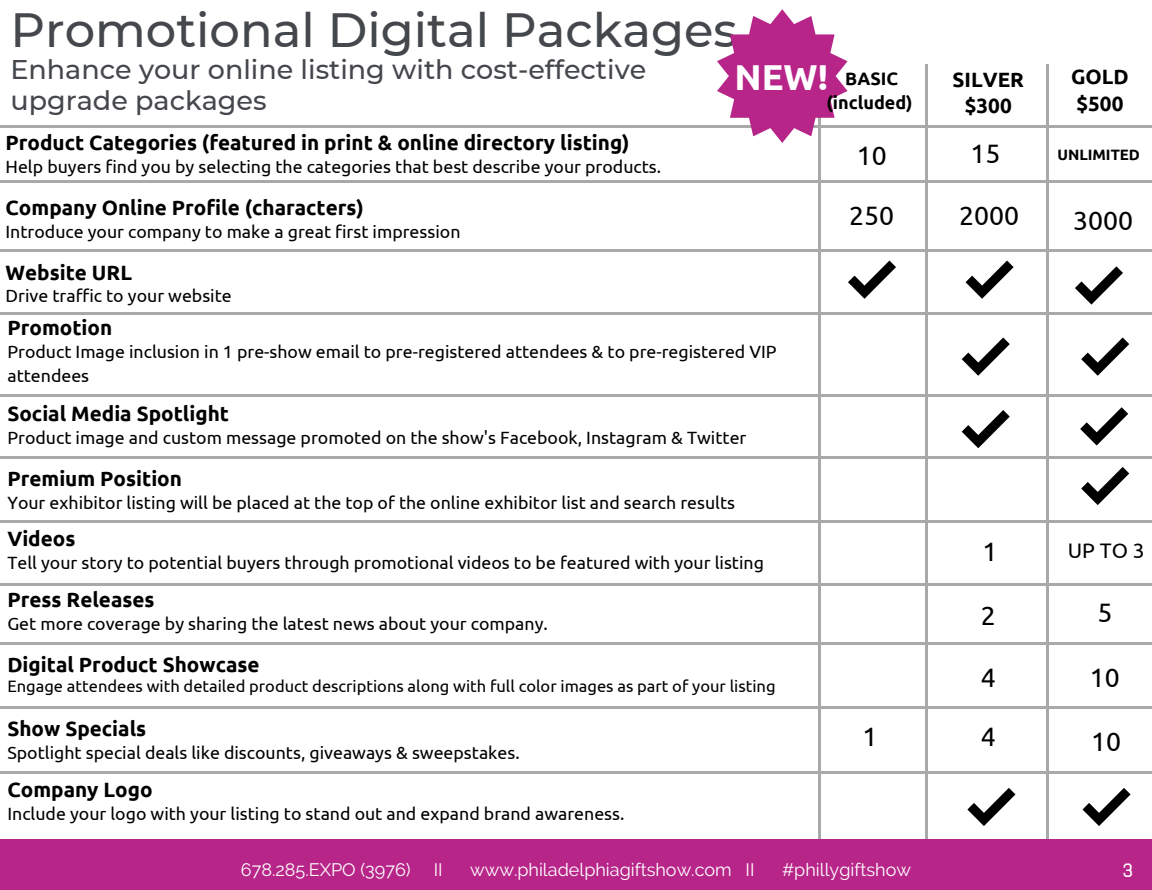
<style>
.page{position:relative;width:1152px;height:890px;background:#fff}
.page>*{position:absolute;margin:0;border:0;box-sizing:border-box;transform-origin:0 0}
.t1{font:500 48px "Montserrat";color:#44474c}
.t2{font:700 36px "Ubuntu";color:#fff}
.t3{font:500 27px/30.3px "Montserrat";color:#44474c}
.t4{font:26.55px "Ubuntu";color:#000}
.t5{font:21px "Ubuntu";color:#000}
.t6{font:700 20.7px/26.5px "Ubuntu";color:#000}
.t7{font:18px "Raleway";color:#fff}
.t8{font:700 18px/23.7px "Ubuntu";color:#000;text-align:center}
.t9{font:18px "Graduate";color:#fff}
.t10{font:17.7px/24.5px "Ubuntu";color:#000}
.t11{font:16.5px "Ubuntu";color:#000}
.t12{font:700 15px "Ubuntu";color:#000}
</style>
<div class="page">
<hr style="left:818px;top:64px;width:3px;height:826px;background:#a9a9a9">
<svg style="left:962px;top:337px;width:48px;height:39px"></svg>
<svg style="left:1081px;top:337px;width:48px;height:39px"></svg>
<svg style="left:962px;top:410px;width:48px;height:38px"></svg>
<svg style="left:1080px;top:407px;width:48px;height:38px"></svg>
<svg style="left:1081px;top:467px;width:48px;height:38px"></svg>
<svg style="left:967px;top:788px;width:48px;height:38px"></svg>
<svg style="left:1083px;top:788px;width:48px;height:38px"></svg>
<hr style="left:925px;top:64px;width:3px;height:826px;background:#a9a9a9">
<hr style="left:1046px;top:64px;width:3px;height:826px;background:#a9a9a9">
<div style="left:0;top:839px;width:1152px;height:51px;background:#b72589"></div>
<hr style="left:0;top:125px;width:1152px;height:3px;background:#a9a9a9">
<svg style="left:717px;top:9px;width:131px;height:134px"></svg>
<hr style="left:0;top:771px;width:1152px;height:3px;background:#a9a9a9">
<hr style="left:0;top:706px;width:1152px;height:3px;background:#a9a9a9">
<hr style="left:0;top:642px;width:1152px;height:3px;background:#a9a9a9">
<hr style="left:0;top:583px;width:1152px;height:2px;background:#a9a9a9">
<hr style="left:0;top:520px;width:1152px;height:3px;background:#a9a9a9">
<hr style="left:0;top:456px;width:1152px;height:3px;background:#a9a9a9">
<hr style="left:0;top:394px;width:1152px;height:3px;background:#a9a9a9">
<hr style="left:0;top:250px;width:1152px;height:2px;background:#a9a9a9">
<svg style="left:966px;top:261px;width:48px;height:38px"></svg>
<svg style="left:1075px;top:266px;width:48px;height:39px"></svg>
<hr style="left:0;top:180px;width:1152px;height:3px;background:#a9a9a9">
<hr style="left:0;top:312px;width:1152px;height:3px;background:#a9a9a9">
<svg style="left:848px;top:261px;width:48px;height:38px"></svg>
<h1 class="t1" style="left:10px;top:1px;width:729px">Promotional Digital Packages</h1>
<h3 class="t3" style="left:10px;top:54px;width:637px">Enhance your online listing with cost-effective upgrade packages</h3>
<h2 class="t2" style="left:735px;top:56px;width:95px">NEW!</h2>
<p class="t8" style="left:826px;top:66px;width:88px">BASIC (included)</p>
<p class="t6" style="left:6px;top:129px;width:626px">Product Categories (featured in print &amp; online directory listing)</p>
<p class="t10" style="left:6px;top:154px;width:657px">Help buyers find you by selecting the categories that best describe your products.</p>
<p class="t6" style="left:6px;top:194px;width:360px">Company Online Profile (characters)</p>
<p class="t10" style="left:6px;top:219px;width:456px">Introduce your company to make a great first impression</p>
<p class="t6" style="left:6px;top:259px;width:128px">Website URL</p>
<p class="t10" style="left:6px;top:283px;width:228px">Drive traffic to your website</p>
<p class="t6" style="left:7px;top:314px;width:106px">Promotion</p>
<p class="t10" style="left:7px;top:339px;width:771px">Product Image inclusion in 1 pre-show email to pre-registered attendees &amp; to pre-registered VIP attendees</p>
<p class="t6" style="left:7px;top:400px;width:223px">Social Media Spotlight</p>
<p class="t10" style="left:7px;top:425px;width:741px">Product image and custom message promoted on the show's Facebook, Instagram &amp; Twitter</p>
<p class="t6" style="left:7px;top:465px;width:176px">Premium Position</p>
<p class="t10" style="left:7px;top:490px;width:729px">Your exhibitor listing will be placed at the top of the online exhibitor list and search results</p>
<p class="t6" style="left:7px;top:525px;width:70px">Videos</p>
<p class="t10" style="left:7px;top:550px;width:758px">Tell your story to potential buyers through promotional videos to be featured with your listing</p>
<p class="t6" style="left:7px;top:586px;width:149px">Press Releases</p>
<p class="t10" style="left:7px;top:611px;width:542px">Get more coverage by sharing the latest news about your company.</p>
<p class="t6" style="left:7px;top:651px;width:254px">Digital Product Showcase</p>
<p class="t11" style="left:7px;top:677px;width:770px">Engage attendees with detailed product descriptions along with full color images as part of your listing</p>
<p class="t6" style="left:7px;top:715px;width:140px">Show Specials</p>
<p class="t10" style="left:7px;top:740px;width:514px">Spotlight special deals like discounts, giveaways &amp; sweepstakes.</p>
<p class="t6" style="left:7px;top:776px;width:147px">Company Logo</p>
<p class="t10" style="left:7px;top:801px;width:619px">Include your logo with your listing to stand out and expand brand awareness.</p>
<h3 class="t4" style="left:857px;top:141px;width:32px">10</h3>
<h3 class="t4" style="left:849px;top:200px;width:47px">250</h3>
<h3 class="t4" style="left:862px;top:721px;width:17px">1</h3>
<p class="t6" style="left:953px;top:66px;width:73px;text-align:center">SILVER $300</p>
<p class="t6" style="left:1071px;top:63px;width:59px">GOLD $500</p>
<h3 class="t4" style="left:970px;top:139px;width:32px">15</h3>
<p class="t12" style="left:1057px;top:146px;width:84px">UNLIMITED</p>
<h3 class="t4" style="left:959px;top:200px;width:62px">2000</h3>
<h3 class="t4" style="left:1073px;top:205px;width:62px">3000</h3>
<h3 class="t4" style="left:982px;top:536px;width:17px">1</h3>
<p class="t5" style="left:1068px;top:538px;width:78px">UP TO 3</p>
<h3 class="t4" style="left:981px;top:601px;width:17px">2</h3>
<h3 class="t4" style="left:1097px;top:597px;width:17px">5</h3>
<h3 class="t4" style="left:981px;top:662px;width:17px">4</h3>
<h3 class="t4" style="left:1090px;top:662px;width:32px">10</h3>
<h3 class="t4" style="left:981px;top:721px;width:17px">4</h3>
<h3 class="t4" style="left:1091px;top:727px;width:32px">10</h3>
<p class="t7" style="left:241px;top:859px;width:171px">678.285.EXPO (3976)</p>
<p class="t7" style="left:434px;top:859px;width:10px">II</p>
<p class="t7" style="left:470px;top:859px;width:286px">www.philadelphiagiftshow.com II</p>
<p class="t7" style="left:782px;top:859px;width:130px">#phillygiftshow</p>
<p class="t9" style="left:1122px;top:860px;width:13px">3</p>
</div>
